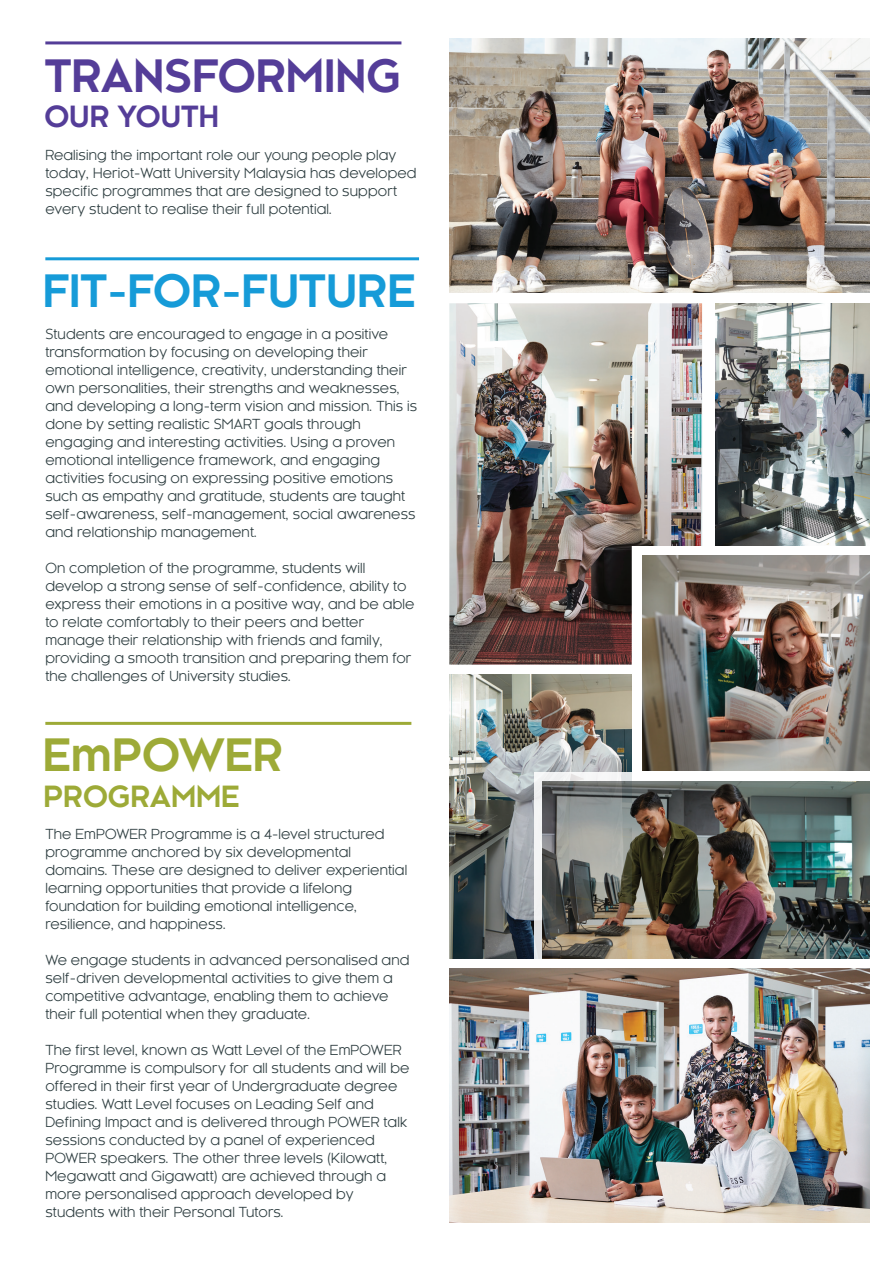
<style>
.page{position:relative;width:893px;height:1263px;background:#fff}
.page>*{position:absolute;margin:0;border:0;box-sizing:border-box;transform-origin:0 0}
.t1{font:700 43.5px "Kessel 105 W00";color:#169bd8}
.t2{font:700 43.5px "Kessel 105 W00";color:#543d98}
.t3{font:700 43.5px "Kessel 105 W00";color:#9daa37}
.t4{font:700 28.5px "Kessel 105 W00";color:#9daa37}
.t5{font:700 28.5px "Kessel 105 W00";color:#543d98}
.t6{font:13.5px/18px "Kessel 105 W00";letter-spacing:.01em;color:#2b3b3e}
</style>
<div class="page">
<hr style="left:45px;top:41px;width:356px;height:3px;background:#543d98">
<hr style="left:45px;top:722px;width:366px;height:3px;background:#9daa37">
<hr style="left:45px;top:257px;width:374px;height:3px;background:#169bd8">
<img style="left:449px;top:38px;width:421px;height:254px">
<img style="left:449px;top:968px;width:421px;height:254px">
<img style="left:715px;top:303px;width:155px;height:243px">
<img style="left:643px;top:555px;width:227px;height:215px">
<img style="left:632px;top:781px;width:238px;height:177px">
<img style="left:449px;top:674px;width:183px;height:284px">
<img style="left:449px;top:303px;width:253px;height:362px">
<h1 class="t2" style="left:45px;top:51px;width:358px">TRANSFORMING</h1>
<h2 class="t5" style="left:44px;top:99px;width:176px">OUR YOUTH</h2>
<p class="t6" style="left:45px;top:145px;width:373px">Realising the important role our young people play today, Heriot-Watt University Malaysia has developed specific programmes that are designed to support every student to realise their full potential.</p>
<h1 class="t1" style="left:43px;top:265px;width:374px">FIT-FOR-FUTURE</h1>
<p class="t6" style="left:45px;top:325px;width:373px">Students are encouraged to engage in a positive transformation by focusing on developing their emotional intelligence, creativity, understanding their own personalities, their strengths and weaknesses, and developing a long-term vision and mission. This is done by setting realistic SMART goals through engaging and interesting activities. Using a proven emotional intelligence framework, and engaging activities focusing on expressing positive emotions such as empathy and gratitude, students are taught self-awareness, self-management, social awareness and relationship management.</p>
<p class="t6" style="left:45px;top:559px;width:371px">On completion of the programme, students will develop a strong sense of self-confidence, ability to express their emotions in a positive way, and be able to relate comfortably to their peers and better manage their relationship with friends and family, providing a smooth transition and preparing them for the challenges of University studies.</p>
<h1 class="t3" style="left:43px;top:729px;width:242px">EmPOWER</h1>
<h2 class="t4" style="left:44px;top:779px;width:197px">PROGRAMME</h2>
<p class="t6" style="left:45px;top:825px;width:363px">The EmPOWER Programme is a 4-level structured programme anchored by six developmental domains. These are designed to deliver experiential learning opportunities that provide a lifelong foundation for building emotional intelligence, resilience, and happiness.</p>
<p class="t6" style="left:45px;top:951px;width:366px">We engage students in advanced personalised and self-driven developmental activities to give them a competitive advantage, enabling them to achieve their full potential when they graduate.</p>
<p class="t6" style="left:45px;top:1041px;width:366px">The first level, known as Watt Level of the EmPOWER Programme is compulsory for all students and will be offered in their first year of Undergraduate degree studies. Watt Level focuses on Leading Self and Defining Impact and is delivered through POWER talk sessions conducted by a panel of experienced POWER speakers. The other three levels (Kilowatt, Megawatt and Gigawatt) are achieved through a more personalised approach developed by students with their Personal Tutors.</p>
</div>
